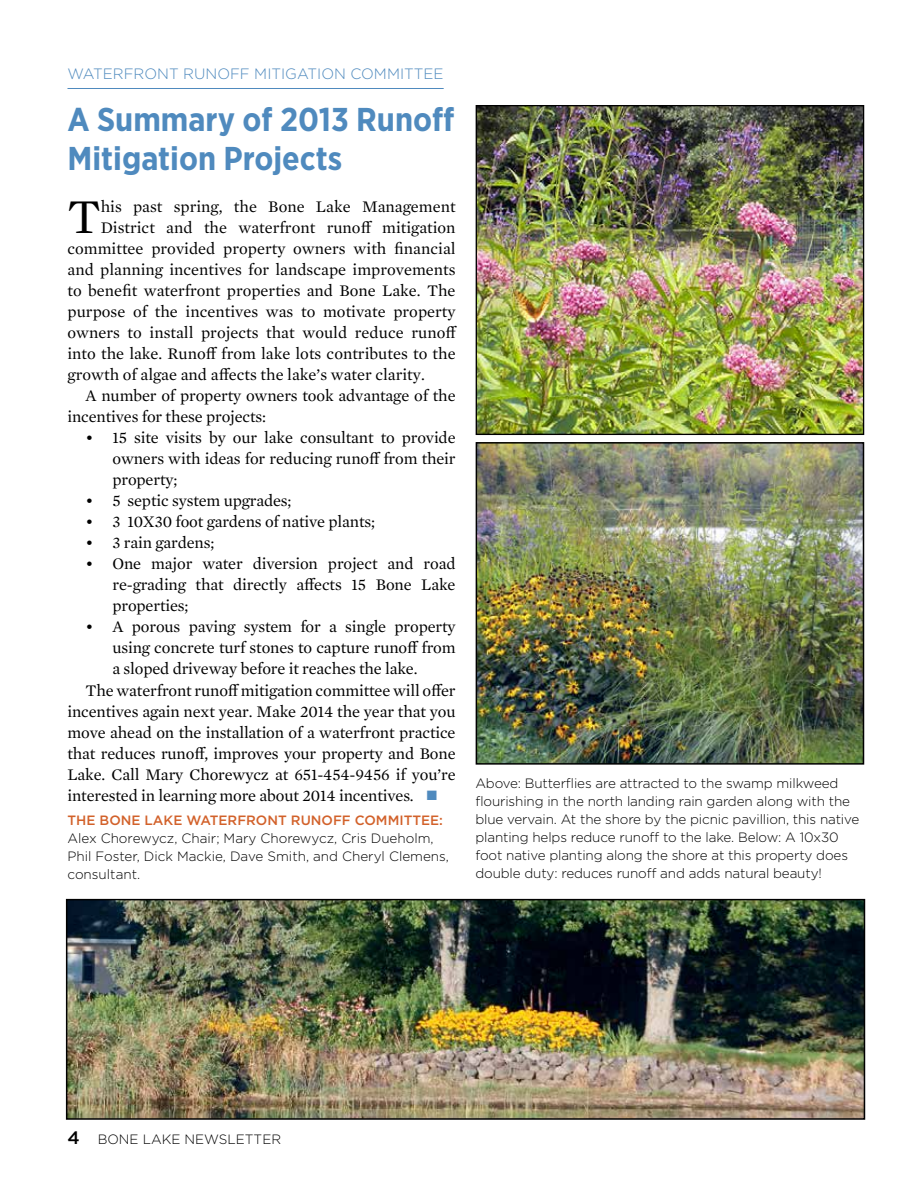
<style>
.page{position:relative;width:918px;height:1188px;background:#fff}
.page>*{position:absolute;margin:0;border:0;box-sizing:border-box;transform-origin:0 0}
.t1{font:49.5px "Mercury Text G1";color:#000}
.t2{font:700 33px/39px "Gotham Narrow";color:#4f8abe}
.t3{font:16.5px/21px "Mercury Text G1";letter-spacing:-.01em;color:#000;text-align:justify}
.t4{font:300 15px "Gotham";color:#4f8abe}
.t5{font:300 13.5px/18px "Gotham";letter-spacing:-.01em;color:#000}
.t6{font:500 13.5px "Gotham";color:#d2612a}
.s1{color:#4f8abe}
.s2{font-weight:500;font-size:18px}
</style>
<div class="page">
<hr style="left:68px;top:88px;width:376px;height:1px;background:#4f8abe">
<img style="left:479px;top:445px;width:382px;height:317px">
<div style="left:476px;top:442px;width:388px;height:323px;border:2px solid #000"></div>
<img style="left:478px;top:107px;width:384px;height:326px">
<div style="left:476px;top:105px;width:388px;height:330px;border:1px solid #000"></div>
<img style="left:69px;top:902px;width:793px;height:215px">
<div style="left:66px;top:899px;width:799px;height:221px;border:2px solid #000"></div>
<p class="t4" style="left:68px;top:65px;width:12px">waterfront</p>
<p class="t4" style="left:183px;top:65px;width:12px">runoff</p>
<p class="t4" style="left:254px;top:65px;width:23px">mitigation</p>
<p class="t4" style="left:350px;top:65px;width:95px">COMM ITTEE</p>
<h2 class="t2" style="left:68px;top:100px;width:388px">A Summary of 2013 Runoff<br>Mitigation Projects</h2>
<h1 class="t1" style="left:68px;top:181px;width:35px">T</h1>
<p class="t3" style="left:101px;top:196px;width:356px">his past spring, the Bone Lake Management</p>
<p class="t3" style="left:101px;top:217px;width:356px">District and the waterfront runoff mitigation</p>
<p class="t3" style="left:67px;top:238px;width:390px">committee provided property owners with financial</p>
<p class="t3" style="left:67px;top:259px;width:390px">and planning incentives for landscape improvements</p>
<p class="t3" style="left:67px;top:280px;width:390px">to benefit waterfront properties and Bone Lake. The</p>
<p class="t3" style="left:67px;top:301px;width:390px">purpose of the incentives was to motivate property</p>
<p class="t3" style="left:67px;top:322px;width:391px">owners to install projects that would reduce runoff</p>
<p class="t3" style="left:67px;top:343px;width:390px">into the lake. Runoff from lake lots contributes to the</p>
<p class="t3" style="left:67px;top:364px;width:359px">growth of algae and affects the lake’s water clarity.</p>
<p class="t3" style="left:85px;top:385px;width:372px">A number of property owners took advantage of the</p>
<p class="t3" style="left:67px;top:406px;width:200px">incentives for these projects:</p>
<p class="t3" style="left:112px;top:427px;width:345px;text-indent:-27px">• 15 site visits by our lake consultant to provide owners with ideas for reducing runoff from their property;</p>
<p class="t3" style="left:85px;top:490px;width:208px">• 5 septic system upgrades;</p>
<p class="t3" style="left:85px;top:511px;width:291px">• 3 10X30 foot gardens of native plants;</p>
<p class="t3" style="left:85px;top:532px;width:130px">• 3 rain gardens;</p>
<p class="t3" style="left:112px;top:553px;width:345px;text-indent:-27px">• One major water diversion project and road re-grading that directly affects 15 Bone Lake properties;</p>
<p class="t3" style="left:85px;top:616px;width:372px">• A porous paving system for a single property</p>
<p class="t3" style="left:112px;top:637px;width:345px">using concrete turf stones to capture runoff from</p>
<p class="t3" style="left:112px;top:658px;width:307px">a sloped driveway before it reaches the lake.</p>
<p class="t3" style="left:85px;top:679px;width:372px">The waterfront runoff mitigation committee will offer</p>
<p class="t3" style="left:67px;top:700px;width:390px">incentives again next year. Make 2014 the year that you</p>
<p class="t3" style="left:67px;top:721px;width:390px">move ahead on the installation of a waterfront practice</p>
<p class="t3" style="left:67px;top:742px;width:390px">that reduces runoff, improves your property and Bone</p>
<p class="t3" style="left:67px;top:763px;width:390px">Lake. Call Mary Chorewycz at 651-454-9456 if you’re</p>
<p class="t3" style="left:67px;top:784px;width:371px">interested in learning more about 2014 incentives. <span class="s1">■</span></p>
<p class="t6" style="left:67px;top:812px;width:377px">THE BONE LAKE WATERFRONT RUNOFF COMMITTEE:</p>
<p class="t5" style="left:67px;top:829px;width:383px">Alex Chorewycz, Chair; Mary Chorewycz, Cris Dueholm,<br>Phil Foster, Dick Mackie, Dave Smith, and Cheryl Clemens, consultant.</p>
<p class="t5" style="left:475px;top:774px;width:386px">Above: Butterflies are attracted to the swamp milkweed flourishing in the north landing rain garden along with the blue vervain. At the shore by the picnic pavillion, this native planting helps reduce runoff to the lake. Below: A 10x30 foot native planting along the shore at this property does double duty: reduces runoff and adds natural beauty!</p>
<p class="t5" style="left:68px;top:1130px;width:215px"><span class="s2">4</span> BONE LAKE NEWSLETTER</p>
</div>
